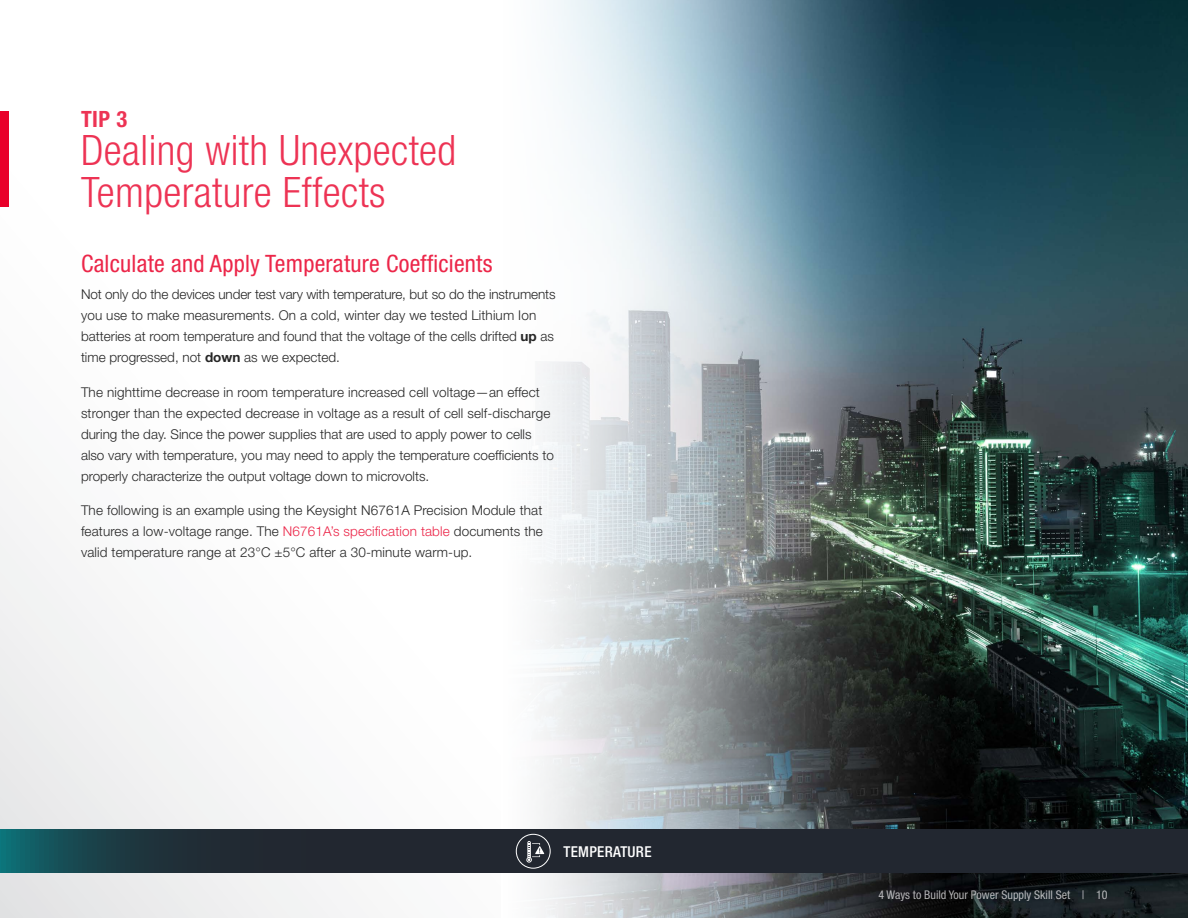
<style>
.page{position:relative;width:1188px;height:918px;background:#fff}
.page>*{position:absolute;margin:0;border:0;box-sizing:border-box;transform-origin:0 0}
.t1{font:300 condensed 42px/42px "Helvetica Neue LT Std";letter-spacing:.01em;color:#ed3354}
.t2{font:condensed 24px "Helvetica Neue LT Std";letter-spacing:.01em;color:#ec2649}
.t3{font:700 condensed 22.5px "Helvetica Neue LT Std";color:#ed3354}
.t4{font:500 condensed 15px "Helvetica Neue LT Std";letter-spacing:.02em;color:#fff}
.t5{font:300 13.5px/21px "Helvetica Neue LT Std";color:#262626}
.t6{font:condensed 12px "Helvetica Neue LT Std";color:#edecee}
.s1{font-weight:700}
.s2{color:#ec2649}
</style>
<div class="page">
<div style="left:0;top:0;width:1188px;height:918px;background:linear-gradient(to bottom,#fff,#f4f4f4)"></div>
<img style="left:828px;top:0;width:360px;height:918px">
<svg style="left:501px;top:0;width:327px;height:918px"></svg>
<div style="left:0;top:111px;width:9px;height:96px;background:#e90029"></div>
<svg style="left:0;top:829px;width:1188px;height:44px;background:#202c35"></svg>
<div style="left:516px;top:834px;width:35px;height:35px;border:1px solid #fff;border-radius:50%"></div>
<svg style="left:526px;top:841px;width:18px;height:22px"></svg>
<h3 class="t3" style="left:81px;top:106px;width:48px">TIP 3</h3>
<h1 class="t1" style="left:81px;top:129px;width:377px">Dealing with Unexpected<br>Temperature Effects</h1>
<h2 class="t2" style="left:81px;top:249px;width:413px">Calculate and Apply Temperature Coefficients</h2>
<p class="t5" style="left:81px;top:284px;width:476px">Not only do the devices under test vary with temperature, but so do the instruments you use to make measurements. On a cold, winter day we tested Lithium Ion batteries at room temperature and found that the voltage of the cells drifted <span class="s1">up</span> as time progressed, not <span class="s1">down</span> as we expected.</p>
<p class="t5" style="left:81px;top:381px;width:474px">The nighttime decrease in room temperature increased cell voltage—an effect stronger than the expected decrease in voltage as a result of cell self-discharge during the day. Since the power supplies that are used to apply power to cells also vary with temperature, you may need to apply the temperature coefficients to properly characterize the output voltage down to microvolts.</p>
<p class="t5" style="left:81px;top:500px;width:463px;text-align:justify">The following is an example using the Keysight N6761A Precision Module that features a low-voltage range. The <span class="s2">N6761A’s specification table</span> documents the valid temperature range at 23°C ±5°C after a 30-minute warm-up.</p>
<p class="t4" style="left:564px;top:843px;width:89px">TEMPERATURE</p>
<p class="t6" style="left:878px;top:887px;width:231px">4 Ways to Build Your Power Supply Skill Set | 10</p>
</div>
